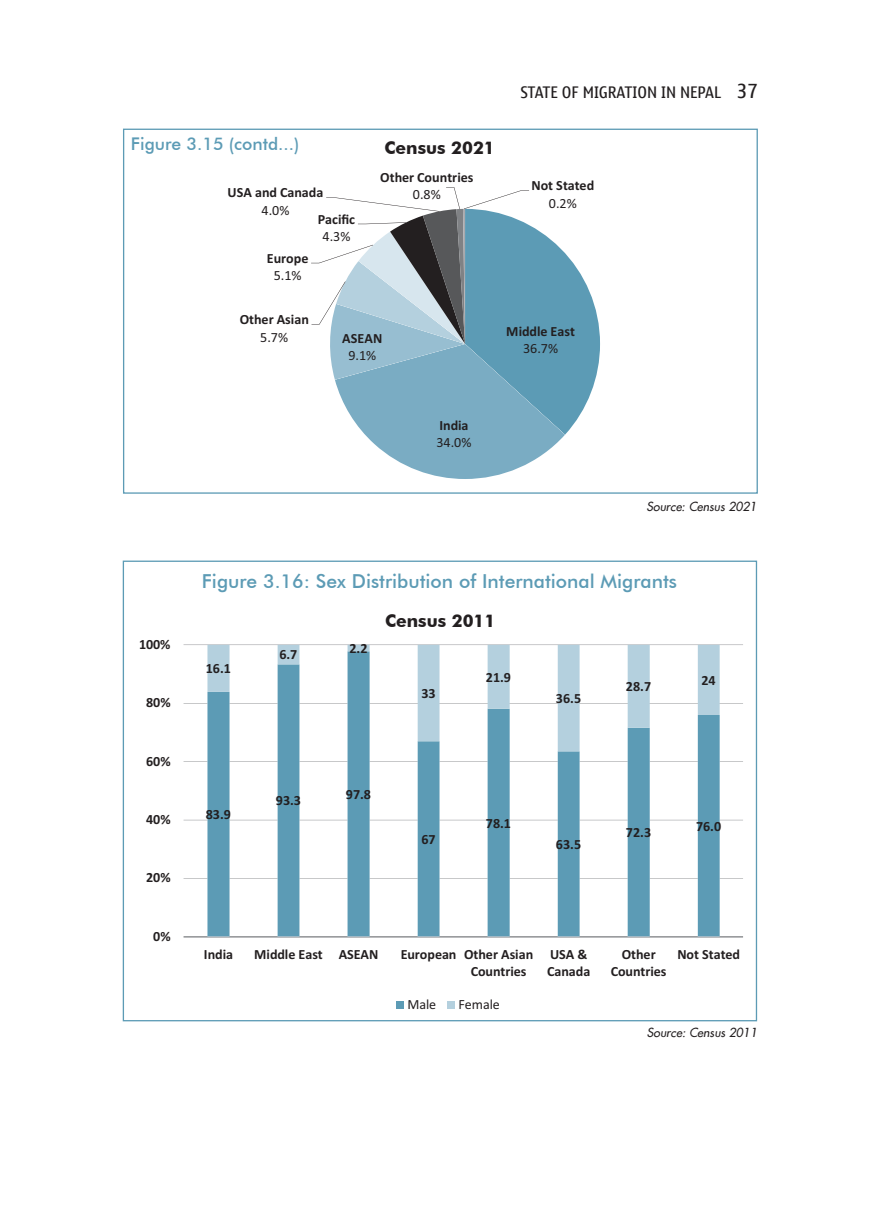
<style>
.page{position:relative;width:882px;height:1206px;background:#fff}
.page>*{position:absolute;margin:0;border:0;box-sizing:border-box;transform-origin:0 0}
._1_Figures_head___Ta{font:500 19.25px "Futura BT";color:#5c9bb5}
._1_Figures_head___Ta-2{font:700 17.5px "Futura BT";color:#231f20}
._1_Figures_head___Ta-3{font:500 17.5px "Futura BT";color:#5c9bb5}
.t1{font:15.75px "Nokia Standard Multiscript";color:#231f20}
.t2{font:700 14px/17.2px "Calibri";color:#231f20;text-align:center}
.t3{font:14px "Calibri";letter-spacing:-.005em;color:#231f20}
._1_source{font:italic 12.25px "Futura 2";color:#231f20}
.s1{font-weight:400}
.s2{font-size:19.25px}
</style>
<div class="page">
<svg style="left:311px;top:187px;width:289px;height:292px"></svg>
<hr style="left:184px;top:644px;width:559px;height:1px;background:#808285">
<hr style="left:370px;top:703px;width:373px;height:1px;background:#808285">
<svg style="left:184px;top:703px;width:23px;height:1px"></svg>
<svg style="left:720px;top:761px;width:23px;height:1px"></svg>
<svg style="left:184px;top:761px;width:23px;height:1px"></svg>
<svg style="left:720px;top:819px;width:23px;height:1px"></svg>
<svg style="left:184px;top:819px;width:23px;height:1px"></svg>
<svg style="left:720px;top:878px;width:23px;height:1px"></svg>
<svg style="left:184px;top:878px;width:23px;height:1px"></svg>
<svg style="left:207px;top:751px;width:513px;height:185px"></svg>
<svg style="left:207px;top:645px;width:513px;height:106px"></svg>
<svg style="left:184px;top:936px;width:559px;height:1px"></svg>
<div style="left:396px;top:1001px;width:8px;height:7px;background:#5c9bb5"></div>
<div style="left:448px;top:1001px;width:7px;height:7px;background:#b4d0de"></div>
<p class="_1_Figures_head___Ta-3" style="left:131px;top:133px;width:170px">Figure 3.15 (contd...)</p>
<p class="t2" style="left:228px;top:184px;width:97px">USA and Canada<br><span class="s1">4.0%</span></p>
<p class="t2" style="left:318px;top:210px;width:39px">Pacific<br><span class="s1">4.3%</span></p>
<p class="t2" style="left:267px;top:249px;width:43px">Europe<br><span class="s1">5.1%</span></p>
<p class="_1_Figures_head___Ta-2" style="left:385px;top:137px;width:112px">Census 2021</p>
<p class="t1" style="left:521px;top:83px;width:239px">STATE OF MIGRATION IN NEPAL <span class="s2">37</span></p>
<p class="t2" style="left:380px;top:168px;width:95px">Other Countries<br><span class="s1">0.8%</span></p>
<p class="t2" style="left:531px;top:177px;width:64px">Not Stated<br><span class="s1">0.2%</span></p>
<p class="t2" style="left:240px;top:311px;width:71px">Other Asian<br><span class="s1">5.7%</span></p>
<p class="t2" style="left:342px;top:329px;width:42px">ASEAN<br><span class="s1">9.1%</span></p>
<p class="t2" style="left:436px;top:416px;width:37px;text-align:left">India<br><span class="s1">34.0%</span></p>
<p class="t2" style="left:506px;top:322px;width:70px">Middle East<br><span class="s1">36.7%</span></p>
<p class="_1_source" style="left:646px;top:498px;width:112px">Source: Census 2021</p>
<p class="_1_Figures_head___Ta" style="left:202px;top:570px;width:477px">Figure 3.16: Sex Distribution of International Migrants</p>
<p class="t2" style="left:139px;top:635px;width:33px">100%</p>
<p class="t2" style="left:146px;top:693px;width:26px">80%</p>
<p class="t2" style="left:146px;top:752px;width:26px">60%</p>
<p class="t2" style="left:146px;top:810px;width:26px">40%</p>
<p class="t2" style="left:146px;top:869px;width:26px">20%</p>
<p class="t2" style="left:153px;top:927px;width:19px">0%</p>
<p class="t2" style="left:206px;top:659px;width:27px">16.1</p>
<p class="t2" style="left:279px;top:646px;width:20px">6.7</p>
<p class="t2" style="left:206px;top:805px;width:27px">83.9</p>
<p class="t2" style="left:276px;top:792px;width:27px">93.3</p>
<p class="t2" style="left:349px;top:639px;width:20px">2.2</p>
<p class="_1_Figures_head___Ta-2" style="left:385px;top:610px;width:112px">Census 2011</p>
<p class="t2" style="left:421px;top:684px;width:16px">33</p>
<p class="t2" style="left:486px;top:668px;width:27px">21.9</p>
<p class="t2" style="left:346px;top:785px;width:27px">97.8</p>
<p class="t2" style="left:421px;top:830px;width:16px">67</p>
<p class="t2" style="left:486px;top:814px;width:27px">78.1</p>
<p class="t2" style="left:556px;top:689px;width:27px">36.5</p>
<p class="t2" style="left:556px;top:835px;width:27px">63.5</p>
<p class="t2" style="left:626px;top:677px;width:27px">28.7</p>
<p class="t2" style="left:701px;top:671px;width:16px">24</p>
<p class="t2" style="left:626px;top:823px;width:27px">72.3</p>
<p class="t2" style="left:696px;top:817px;width:27px">76.0</p>
<p class="t2" style="left:204px;top:945px;width:31px">India</p>
<p class="t2" style="left:254px;top:945px;width:126px">Middle East ASEAN</p>
<p class="t2" style="left:471px;top:945px;width:64px;text-align:left;text-indent:-70px">European Other Asian<br>Countries</p>
<p class="t2" style="left:547px;top:945px;width:45px;text-align:left">USA &amp;<br>Canada</p>
<p class="t2" style="left:611px;top:945px;width:57px">Other<br>Countries</p>
<p class="t2" style="left:677px;top:945px;width:64px">Not Stated</p>
<p class="t3" style="left:407px;top:994px;width:30px">Male</p>
<p class="t3" style="left:458px;top:994px;width:43px">Female</p>
<p class="_1_source" style="left:647px;top:1024px;width:112px">Source: Census 2011</p>
</div>
